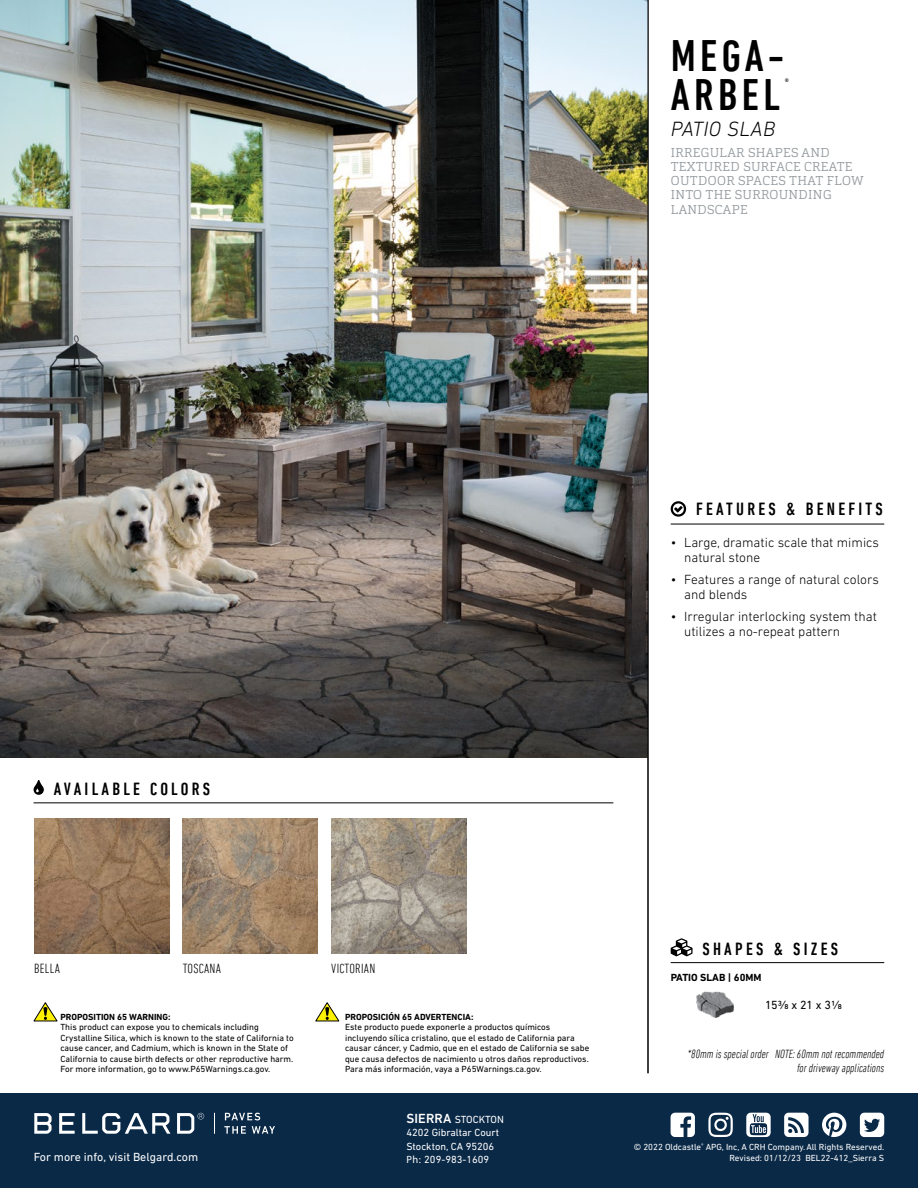
<style>
.page{position:relative;width:918px;height:1188px;background:#fff}
.page>*{position:absolute;margin:0;border:0;box-sizing:border-box;transform-origin:0 0}
.t1{font:500 condensed 45px/39px "DIN Next LT Pro";letter-spacing:.1em;color:#000}
.t2{font:italic 300 21px "DIN Next LT Pro";letter-spacing:.02em;color:#000}
.t3{font:500 condensed 18px "DIN Next LT Pro";letter-spacing:.18em;color:#000}
.t4{font:300 13.5px/15px "DIN Next LT Pro";color:#000}
.t5{font:300 condensed 13.5px "DIN Next LT Pro";letter-spacing:.02em;color:#000}
.t6{font:300 12.75px/14.2px "Cargan";letter-spacing:.02em;color:#959b9f}
.t7{font:italic 300 condensed 12px/13.5px "DIN Next LT Pro";color:#000;text-align:right}
.t8{font:12px "DIN Next LT Pro";color:#fff}
.t9{font:12px "DIN Next LT Pro";letter-spacing:-.01em;color:#000}
.t10{font:10.5px/13.5px "DIN Next LT Pro";color:#fff}
.t11{font:700 10.5px "DIN Next LT Pro";color:#000}
.t12{font:500 condensed 9.6px "DIN Next LT Pro";color:#000}
.t13{font:9px/10.5px "DIN Next LT Pro";color:#000}
.t14{font:9px "DIN Next LT Pro";color:#fff}
.t15{font:700 9px "DIN Next LT Pro";color:#000}
.s1{font-weight:500;font-size:13.5px}
.s2{font-family:"Myriad Pro"}
</style>
<div class="page">
<div style="left:0;top:1094px;width:918px;height:94px;background:#0a2947"></div>
<hr style="left:671px;top:524px;width:213px;height:1px;background:#000">
<svg style="left:671px;top:501px;width:15px;height:16px"></svg>
<svg style="left:34px;top:1002px;width:23px;height:19px"></svg>
<svg style="left:316px;top:1002px;width:23px;height:19px"></svg>
<img style="left:0;top:0;width:648px;height:757px">
<hr style="left:34px;top:803px;width:579px;height:1px;background:#000">
<svg style="left:34px;top:780px;width:10px;height:15px"></svg>
<img style="left:34px;top:818px;width:135px;height:135px">
<img style="left:183px;top:818px;width:135px;height:135px">
<img style="left:331px;top:818px;width:135px;height:135px">
<hr style="left:671px;top:962px;width:213px;height:1px;background:#000">
<svg style="left:671px;top:938px;width:22px;height:18px"></svg>
<img style="left:696px;top:991px;width:38px;height:27px">
<hr style="left:648px;top:0;width:1px;height:1073px;background:#000">
<svg style="left:225px;top:1113px;width:35px;height:7px"></svg>
<svg style="left:224px;top:1126px;width:22px;height:8px"></svg>
<svg style="left:34px;top:1113px;width:18px;height:21px"></svg>
<svg style="left:59px;top:1113px;width:16px;height:21px"></svg>
<svg style="left:82px;top:1113px;width:88px;height:21px"></svg>
<svg style="left:177px;top:1113px;width:27px;height:21px"></svg>
<svg style="left:214px;top:1113px;width:1px;height:21px"></svg>
<svg style="left:252px;top:1126px;width:23px;height:8px"></svg>
<svg style="left:822px;top:1113px;width:24px;height:24px"></svg>
<svg style="left:708px;top:1113px;width:25px;height:24px"></svg>
<svg style="left:671px;top:1113px;width:24px;height:24px"></svg>
<svg style="left:860px;top:1113px;width:24px;height:24px"></svg>
<svg style="left:746px;top:1113px;width:25px;height:24px"></svg>
<svg style="left:784px;top:1113px;width:25px;height:24px"></svg>
<h1 class="t1" style="left:671px;top:36px;width:115px">MEGA-<br>ARBEL</h1>
<p class="t12" style="left:785px;top:76px;width:6px">®</p>
<h2 class="t2" style="left:671px;top:116px;width:106px">PATIO SLAB</h2>
<h3 class="t6" style="left:671px;top:145px;width:195px">IRREGULAR SHAPES AND<br>TEXTURED SURFACE CREATE<br>OUTDOOR SPACES THAT FLOW<br>INTO THE SURROUNDING<br>LANDSCAPE</h3>
<h3 class="t3" style="left:54px;top:779px;width:158px">AVAILABLE COLORS</h3>
<h3 class="t3" style="left:696px;top:499px;width:188px">FEATURES &amp; BENEFITS</h3>
<h3 class="t4" style="left:684px;top:535px;width:196px;text-indent:-14px">• Large, dramatic scale that mimics natural stone</h3>
<h3 class="t4" style="left:684px;top:572px;width:196px;text-indent:-14px">• Features a range of natural colors and blends</h3>
<h3 class="t4" style="left:684px;top:609px;width:194px;text-indent:-14px">• Irregular interlocking system that utilizes a no-repeat pattern</h3>
<h3 class="t5" style="left:34px;top:961px;width:27px">BELLA</h3>
<h3 class="t5" style="left:183px;top:961px;width:40px">TOSCANA</h3>
<h3 class="t5" style="left:331px;top:961px;width:45px">VICTORIAN</h3>
<p class="t15" style="left:60px;top:1012px;width:112px">PROPOSITION 65 WARNING:</p>
<p class="t13" style="left:60px;top:1022px;width:235px">This product can expose you to chemicals including Crystalline Silica, which is known to the state of California to cause cancer, and Cadmium, which is known in the State of California to cause birth defects or other reproductive harm.<br>For more information, go to www.P65Warnings.ca.gov.</p>
<h3 class="t8" style="left:34px;top:1150px;width:166px">For more info, visit Belgard.com</h3>
<p class="t15" style="left:345px;top:1012px;width:130px">PROPOSICIÓN 65 ADVERTENCIA:</p>
<p class="t13" style="left:345px;top:1022px;width:246px">Este producto puede exponerle a productos químicos incluyendo sílica cristalino, que el estado de California para causar cáncer, y Cadmio, que en el estado de California se sabe que causa defectos de nacimiento u otros daños reproductivos.<br>Para más información, vaya a P65Warnings.ca.gov.</p>
<p class="t10" style="left:406px;top:1112px;width:99px"><span class="s1">SIERRA</span> STOCKTON<br>4202 Gibraltar Court<br>Stockton, CA 95206<br><span class="s2">Ph:</span> 209-983-1609</p>
<h3 class="t3" style="left:703px;top:939px;width:137px">SHAPES &amp; SIZES</h3>
<p class="t11" style="left:671px;top:971px;width:92px">PATIO SLAB | 60MM</p>
<h3 class="t9" style="left:765px;top:998px;width:78px">153/8 x 21 x 31/8</h3>
<h3 class="t7" style="left:688px;top:1047px;width:198px">*80mm is special order NOTE: 60mm not recommended for driveway applications</h3>
<p class="t14" style="left:634px;top:1142px;width:252px">© 2022 Oldcastle<sup>®</sup> APG, Inc, A CRH Company.All Rights Reserved.</p>
<p class="t14" style="left:729px;top:1153px;width:156px">Revised: 01/12/23 BEL22-412_Sierra S</p>
</div>
